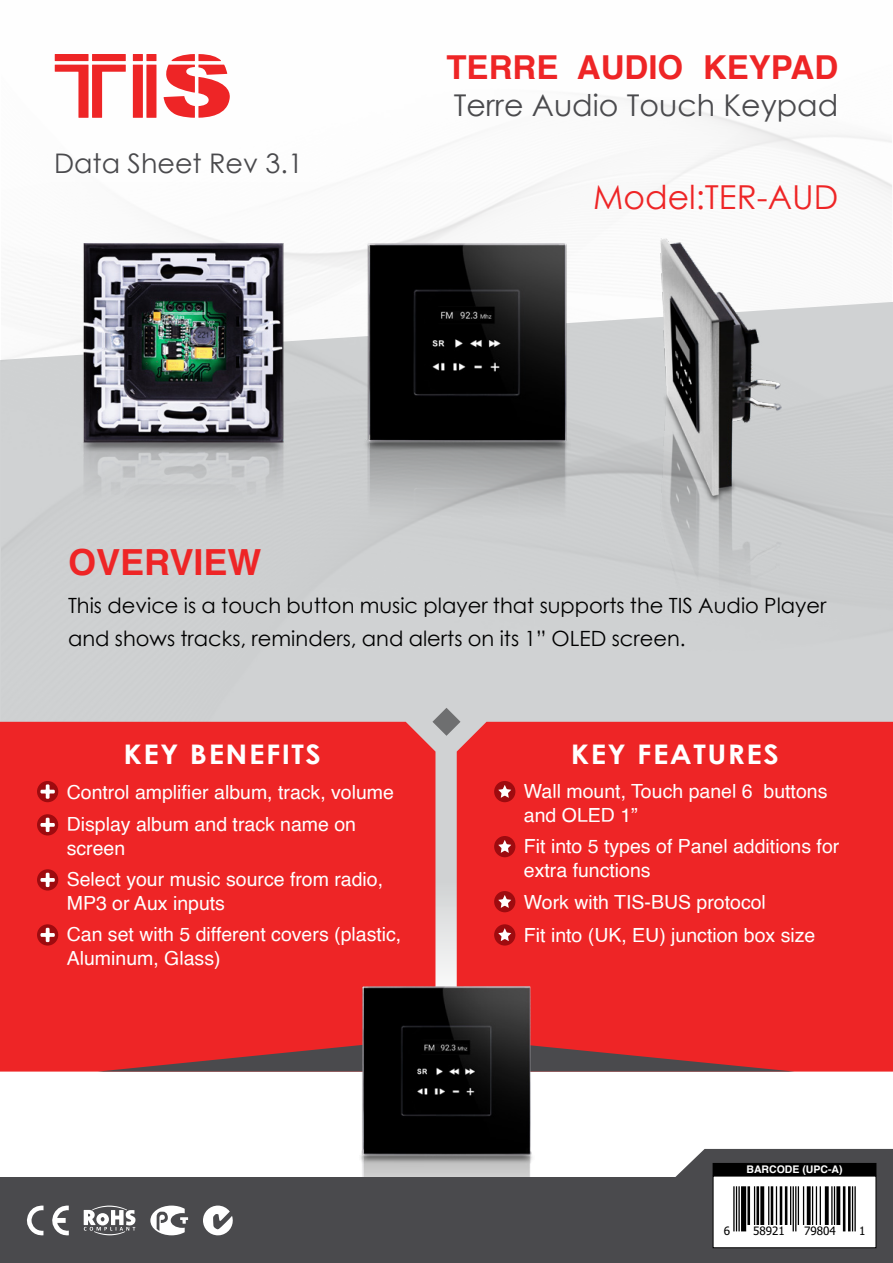
<style>
.page{position:relative;width:893px;height:1263px;background:#fff}
.page>*{position:absolute;margin:0;border:0;box-sizing:border-box;transform-origin:0 0}
.t1{font:700 36px "Helvetica";color:#ee2526}
.t2{font:700 33px "Helvetica";color:#ee2526}
.t3{font:33px "Century Gothic";color:#ee2526}
.t4{font:30px "Century Gothic";color:#4a4a4d}
.t5{font:700 27px "Century Gothic";letter-spacing:.05em;color:#fff;scale:1.1 1}
.t6{font:27px "Century Gothic";color:#4a4a4d}
.t7{font:21px/33px "Century Gothic";color:#000}
.t8{font:19.5px/31.7px "Helvetica";color:#fff}
.t9{font:11.55px "Tahoma";color:#000}
.t10{font:700 10.5px "Helvetica";color:#fff}
</style>
<div class="page">
<svg style="left:639px;top:1149px;width:254px;height:29px"></svg>
<img style="left:2px;top:183px;width:891px;height:723px">
<div style="left:0;top:722px;width:435px;height:349px;background:#ee2526"></div>
<div style="left:37px;top:781px;width:21px;height:21px;background:#9e0b0f;border-radius:50%"></div>
<svg style="left:40px;top:784px;width:15px;height:15px"></svg>
<div style="left:37px;top:814px;width:21px;height:21px;background:#9e0b0f;border-radius:50%"></div>
<svg style="left:40px;top:818px;width:15px;height:14px"></svg>
<div style="left:37px;top:869px;width:21px;height:21px;background:#9e0b0f;border-radius:50%"></div>
<svg style="left:40px;top:873px;width:15px;height:14px"></svg>
<div style="left:37px;top:924px;width:21px;height:21px;background:#9e0b0f;border-radius:50%"></div>
<svg style="left:40px;top:928px;width:15px;height:14px"></svg>
<div style="left:457px;top:722px;width:436px;height:349px;background:#ee2526"></div>
<svg style="left:535px;top:1038px;width:259px;height:33px;background:#b03234"></svg>
<svg style="left:98px;top:1037px;width:260px;height:34px;background:#b13234"></svg>
<img style="left:358px;top:986px;width:177px;height:192px">
<div style="left:494px;top:781px;width:21px;height:21px;background:#9e0b0f;border-radius:50%"></div>
<svg style="left:498px;top:785px;width:13px;height:13px"></svg>
<div style="left:494px;top:836px;width:21px;height:21px;background:#9e0b0f;border-radius:50%"></div>
<svg style="left:498px;top:840px;width:13px;height:13px"></svg>
<div style="left:494px;top:891px;width:21px;height:21px;background:#9e0b0f;border-radius:50%"></div>
<svg style="left:498px;top:895px;width:13px;height:13px"></svg>
<div style="left:494px;top:924px;width:21px;height:21px;background:#9e0b0f;border-radius:50%"></div>
<svg style="left:498px;top:928px;width:13px;height:13px"></svg>
<div style="left:0;top:1178px;width:893px;height:85px;background:#4a4a4d"></div>
<svg style="left:84px;top:1205px;width:52px;height:30px"></svg>
<svg style="left:150px;top:1205px;width:38px;height:30px"></svg>
<svg style="left:203px;top:1205px;width:30px;height:30px"></svg>
<svg style="left:27px;top:1205px;width:42px;height:31px"></svg>
<div style="left:713px;top:1176px;width:163px;height:72px;background:#fff"></div>
<svg style="left:733px;top:1186px;width:123px;height:46px"></svg>
<hr style="left:733px;top:1186px;width:2px;height:45px;background:#000">
<hr style="left:736px;top:1186px;width:1px;height:45px;background:#000">
<hr style="left:738px;top:1186px;width:2px;height:45px;background:#000">
<div style="left:741px;top:1186px;width:5px;height:45px;background:#000"></div>
<hr style="left:747px;top:1186px;width:3px;height:39px;background:#000">
<hr style="left:754px;top:1186px;width:1px;height:39px;background:#000">
<hr style="left:756px;top:1186px;width:3px;height:39px;background:#000">
<svg style="left:760px;top:1186px;width:4px;height:39px"></svg>
<hr style="left:768px;top:1186px;width:1px;height:39px;background:#000">
<hr style="left:771px;top:1186px;width:2px;height:39px;background:#000">
<hr style="left:776px;top:1186px;width:1px;height:39px;background:#000">
<hr style="left:780px;top:1186px;width:2px;height:39px;background:#000">
<hr style="left:785px;top:1186px;width:2px;height:39px;background:#000">
<hr style="left:790px;top:1186px;width:1px;height:39px;background:#000">
<hr style="left:793px;top:1186px;width:1px;height:45px;background:#000">
<hr style="left:795px;top:1186px;width:1px;height:45px;background:#000">
<hr style="left:798px;top:1186px;width:1px;height:39px;background:#000">
<hr style="left:803px;top:1186px;width:1px;height:39px;background:#000">
<svg style="left:807px;top:1186px;width:4px;height:39px"></svg>
<hr style="left:812px;top:1186px;width:1px;height:39px;background:#000">
<hr style="left:816px;top:1186px;width:1px;height:39px;background:#000">
<hr style="left:820px;top:1186px;width:1px;height:39px;background:#000">
<svg style="left:825px;top:1186px;width:4px;height:39px"></svg>
<hr style="left:831px;top:1186px;width:1px;height:39px;background:#000">
<hr style="left:834px;top:1186px;width:1px;height:39px;background:#000">
<svg style="left:836px;top:1186px;width:4px;height:39px"></svg>
<hr style="left:843px;top:1186px;width:2px;height:45px;background:#000">
<hr style="left:848px;top:1186px;width:3px;height:45px;background:#000">
<hr style="left:852px;top:1186px;width:1px;height:45px;background:#000">
<hr style="left:854px;top:1186px;width:2px;height:45px;background:#000">
<div style="left:713px;top:1163px;width:163px;height:12px;background:#000"></div>
<div style="left:713px;top:1163px;width:163px;height:13px;border:1px solid #000"></div>
<img style="left:363px;top:244px;width:207px;height:275px">
<img style="left:78px;top:244px;width:209px;height:258px">
<img style="left:661px;top:238px;width:120px;height:357px">
<div style="left:133px;top:65px;width:10px;height:53px;background:#ee2526"></div>
<div style="left:146px;top:65px;width:10px;height:53px;background:#ee2526"></div>
<div style="left:133px;top:54px;width:10px;height:7px;background:#ee2526"></div>
<div style="left:146px;top:54px;width:10px;height:7px;background:#ee2526"></div>
<div style="left:55px;top:54px;width:34px;height:7px;background:#ee2526"></div>
<svg style="left:55px;top:65px;width:71px;height:53px"></svg>
<div style="left:92px;top:54px;width:34px;height:7px;background:#ee2526"></div>
<svg style="left:164px;top:54px;width:66px;height:64px"></svg>
<svg style="left:432px;top:708px;width:28px;height:28px"></svg>
<h3 class="t6" style="left:54px;top:145px;width:251px">Data Sheet Rev 3.1</h3>
<h2 class="t2" style="left:577px;top:41px;width:108px">AUDIO</h2>
<h2 class="t2" style="left:446px;top:41px;width:113px">TERRE</h2>
<h3 class="t4" style="left:454px;top:84px;width:386px">Terre Audio Touch Keypad</h3>
<h2 class="t2" style="left:703px;top:41px;width:137px">KEYPAD</h2>
<h2 class="t3" style="left:593px;top:174px;width:247px">Model:TER-AUD</h2>
<h1 class="t1" style="left:68px;top:533px;width:195px">OVERVIEW</h1>
<p class="t7" style="left:68px;top:588px;width:760px">This device ais touch button music player that supports the TIS Audio Player and shows tracks, reminders, and alerts on its 1” OLED screen.</p>
<h3 class="t5" style="left:123px;top:733px;width:181px">KEY BENEFITS</h3>
<p class="t8" style="left:67px;top:776px;width:329px;line-height:32.4px">Control amplifier album, track, volume<br>Display album and track name on</p>
<p class="t8" style="left:67px;top:833px;width:318px">screen<br>Select your music source from radio,</p>
<p class="t8" style="left:67px;top:888px;width:336px">MP3 or Aux inputs<br>Can set with 5 different covers (plastic,</p>
<p class="t8" style="left:67px;top:943px;width:155px">Aluminum, Glass(</p>
<h3 class="t5" style="left:571px;top:733px;width:191px">KEY FEATURES</h3>
<p class="t8" style="left:763px;top:776px;width:65px">buttons</p>
<p class="t8" style="left:524px;top:780px;width:230px;line-height:23.4px">Wall mount, Touch panel 6 and OLED “1</p>
<p class="t8" style="left:524px;top:835px;width:317px;line-height:23.4px">Fit into 5 types of Panel additions for extra functions</p>
<p class="t8" style="left:524px;top:886px;width:293px;line-height:33.3px">Work with TIS-BUS protocol<br>Fit into (UK, EU) junction box size</p>
<p class="t10" style="left:746px;top:1161px;width:98px">BARCODE (UPC A- (</p>
<p class="t9" style="left:724px;top:1223px;width:8px">6</p>
<p class="t9" style="left:753px;top:1223px;width:33px">58921</p>
<p class="t9" style="left:804px;top:1223px;width:33px">79804</p>
<p class="t9" style="left:859px;top:1223px;width:8px">1</p>
</div>
